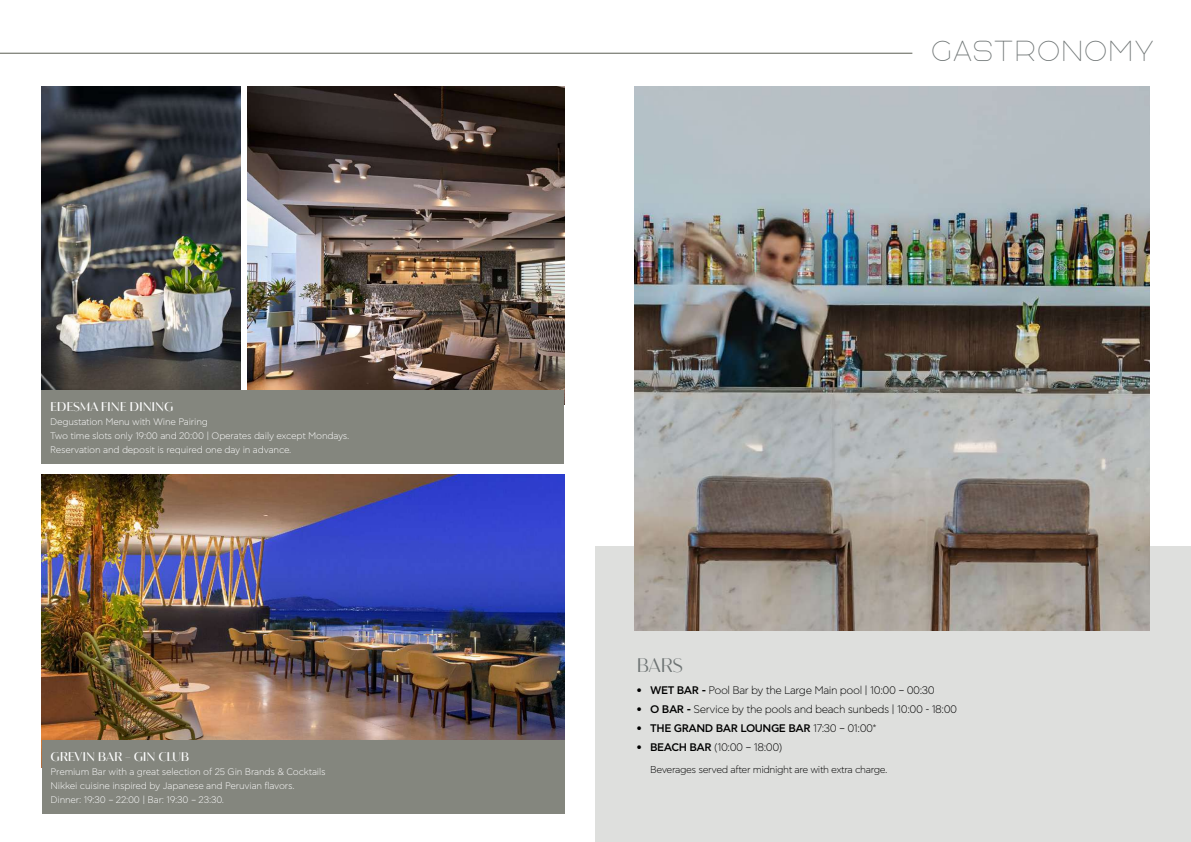
<style>
.page{position:relative;width:1191px;height:842px;background:#fff}
.page>*{position:absolute;margin:0;border:0;box-sizing:border-box;transform-origin:0 0}
.t1{font:29px "Agelast";letter-spacing:.06em;color:#6d7373}
.t2{font:20px "Aguila";color:#6d7373}
.t3{font:500 13px "Aguila";letter-spacing:-.01em;color:#fff}
.t4{font:300 11px "Asty CF Std";letter-spacing:-.04em;color:#000}
.t5{font:500 11px "Asty CF Std";letter-spacing:-.04em;color:#000}
.t6{font:300 10px "Asty CF Std";letter-spacing:-.04em;color:#000}
.t7{font:300 9.5px/14px "Asty CF Std";letter-spacing:-.02em;color:#fff}
.s1{font-weight:500}
.s2{font-weight:300}
</style>
<div class="page">
<div style="left:595px;top:546px;width:596px;height:296px;background:#dedfdd"></div>
<img style="left:634px;top:86px;width:515px;height:545px">
<img style="left:42px;top:86px;width:199px;height:304px">
<img style="left:42px;top:475px;width:522px;height:265px">
<img style="left:248px;top:86px;width:316px;height:304px">
<div style="left:42px;top:740px;width:522px;height:74px;background:#84867e"></div>
<div style="left:42px;top:390px;width:522px;height:74px;background:#84867e"></div>
<hr style="left:0;top:53px;width:912px;height:1px;background:#5b5e53">
<h3 class="t3" style="left:50px;top:399px;width:125px">EDESMA FINE DINING</h3>
<p class="t7" style="left:50px;top:415px;width:301px">Degustation Menu with Wine Pairing<br>Two time slots only 19:00 and 20:00 | Operates daily except Mondays.<br>Reservation and deposit is required one day in advance.</p>
<h3 class="t3" style="left:51px;top:749px;width:140px">GREVIN BAR - GIN CLUB</h3>
<p class="t7" style="left:51px;top:765px;width:276px">Premium Bar with a great selection of 25 Gin Brands &amp; Cocktails<br>Nikkei cuisine inspired by Japanese and Peruvian flavors.<br>Dinner: 19:30 – 22:00 | Bar: 19:30 – 23:30.</p>
<h1 class="t1" style="left:931px;top:41px;width:225px">GASTRONOMY</h1>
<h2 class="t2" style="left:636px;top:652px;width:48px">BARS</h2>
<p class="t4" style="left:636px;top:684px;width:300px"><span class="s1">• WET BAR -</span> Pool Bar by the Large Main pool | 10:00 – 00:30</p>
<p class="t4" style="left:636px;top:703px;width:322px"><span class="s1">• O BAR -</span> Service by the pools and beach sunbeds | 10:00 - 18:00</p>
<p class="t5" style="left:636px;top:722px;width:242px">• THE GRAND BAR LOUNGE BAR <span class="s2">17:30 – 01:00*</span></p>
<p class="t4" style="left:636px;top:741px;width:148px"><span class="s1">• BEACH BAR</span> (10:00 – 18:00)</p>
<p class="t6" style="left:650px;top:764px;width:239px">Beverages served after midnight are with extra charge.</p>
</div>
